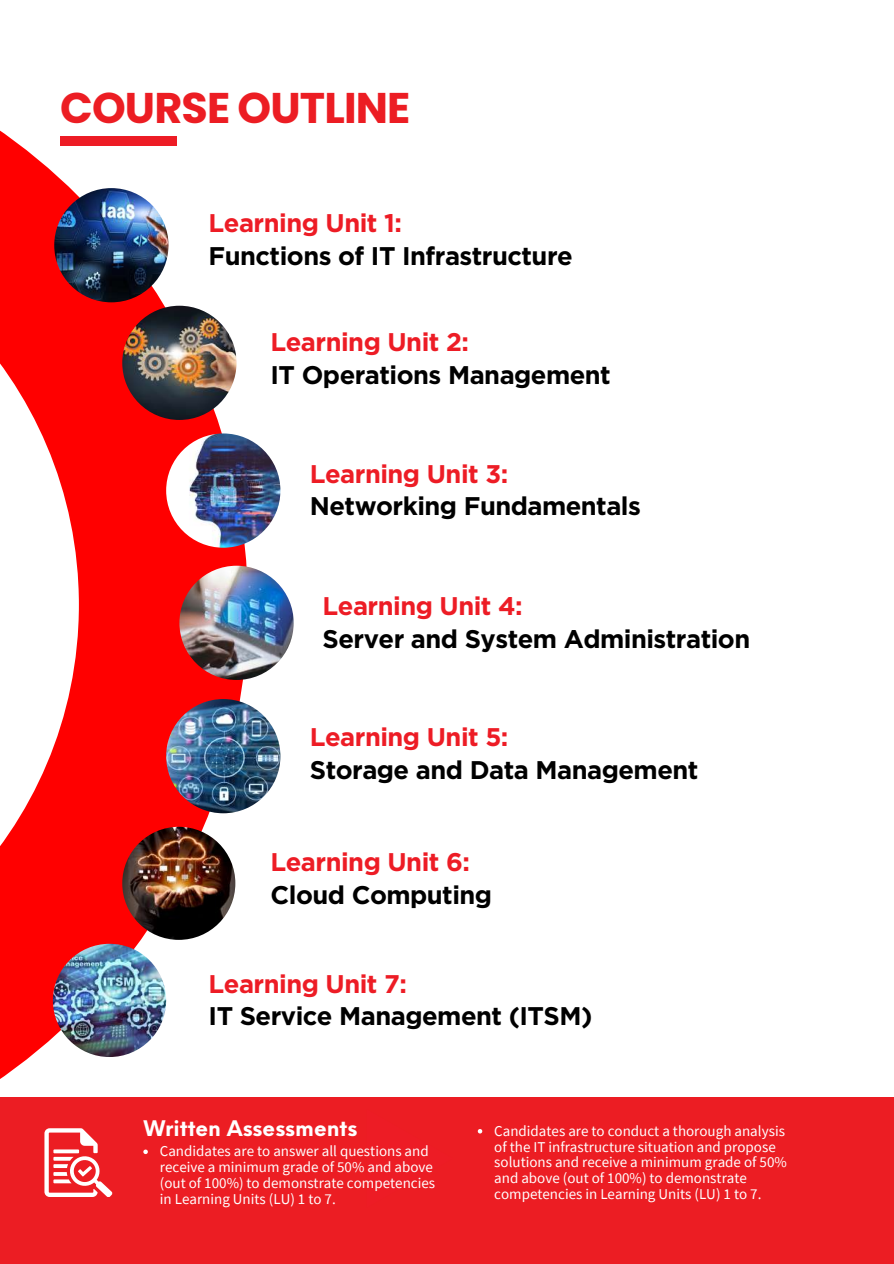
<style>
.page{position:relative;width:894px;height:1264px;background:#fff}
.page>*{position:absolute;margin:0;border:0;box-sizing:border-box;transform-origin:0 0}
.t1{font:700 42.9px "Poppins";letter-spacing:-.02em;color:#ec1d23}
.t2{font:700 25.5px "Gotham";letter-spacing:-.02em;color:#000}
.t3{font:700 25.5px "Gotham";letter-spacing:-.02em;color:#ed1c25}
.t4{font:700 21px "Neue Einstellung";color:#fff}
.t5{font:15px/15.8px "Source Sans Pro";color:#fff}
</style>
<div class="page">
<svg style="left:0;top:130px;width:248px;height:949px"></svg>
<div style="left:0;top:1097px;width:893px;height:166px;background:#ec1d23"></div>
<svg style="left:44px;top:1128px;width:68px;height:68px"></svg>
<div style="left:60px;top:136px;width:117px;height:10px;background:#ed1c25"></div>
<img style="left:53px;top:943px;width:113px;height:114px;border-radius:50%">
<img style="left:122px;top:826px;width:113px;height:113px;border-radius:50%">
<img style="left:166px;top:433px;width:114px;height:114px;border-radius:50%">
<img style="left:179px;top:565px;width:114px;height:115px;border-radius:50%">
<img style="left:166px;top:699px;width:114px;height:114px;border-radius:50%">
<svg style="left:477px;top:1129px;width:5px;height:4px"></svg>
<svg style="left:143px;top:1149px;width:5px;height:5px"></svg>
<img style="left:54px;top:188px;width:114px;height:114px;border-radius:50%">
<img style="left:122px;top:306px;width:114px;height:114px;border-radius:50%">
<h1 class="t1" style="left:60px;top:78px;width:351px">COURSE OUTLINE</h1>
<h2 class="t3" style="left:208px;top:208px;width:195px">Learning Unit 1:</h2>
<h2 class="t2" style="left:208px;top:240px;width:365px">Functions of IT Infrastructure</h2>
<h2 class="t3" style="left:270px;top:327px;width:200px">Learning Unit 2:</h2>
<h2 class="t2" style="left:270px;top:359px;width:342px">IT Operations Management</h2>
<h2 class="t3" style="left:310px;top:458px;width:200px">Learning Unit 3:</h2>
<h2 class="t2" style="left:310px;top:491px;width:332px">Networking Fundamentals</h2>
<h2 class="t3" style="left:322px;top:590px;width:201px">Learning Unit 4:</h2>
<h2 class="t2" style="left:322px;top:623px;width:429px">Server and System Administration</h2>
<h2 class="t3" style="left:310px;top:722px;width:200px">Learning Unit 5:</h2>
<h2 class="t2" style="left:310px;top:754px;width:390px">Storage and Data Management</h2>
<h2 class="t3" style="left:270px;top:846px;width:201px">Learning Unit 6:</h2>
<h2 class="t2" style="left:270px;top:879px;width:223px">Cloud Computing</h2>
<h2 class="t3" style="left:208px;top:968px;width:200px">Learning Unit 7:</h2>
<h2 class="t2" style="left:208px;top:1000px;width:385px">IT Service Management (ITSM)</h2>
<h3 class="t4" style="left:144px;top:1109px;width:215px">Written Assessments</h3>
<p class="t5" style="left:494px;top:1122px;width:294px">Candidates are to conduct a thorough analysis of the IT infrastructure situation and propose solutions and receive a minimum grade of 50% and above (out of 100%) to demonstrate competencies in Learning Units (LU) 1 to 7.</p>
<p class="t5" style="left:160px;top:1143px;width:277px">Candidates are to answer all questions and receive a minimum grade of 50% and above (out of 100%) to demonstrate competencies in Learning Units (LU) 1 to 7.</p>
</div>
